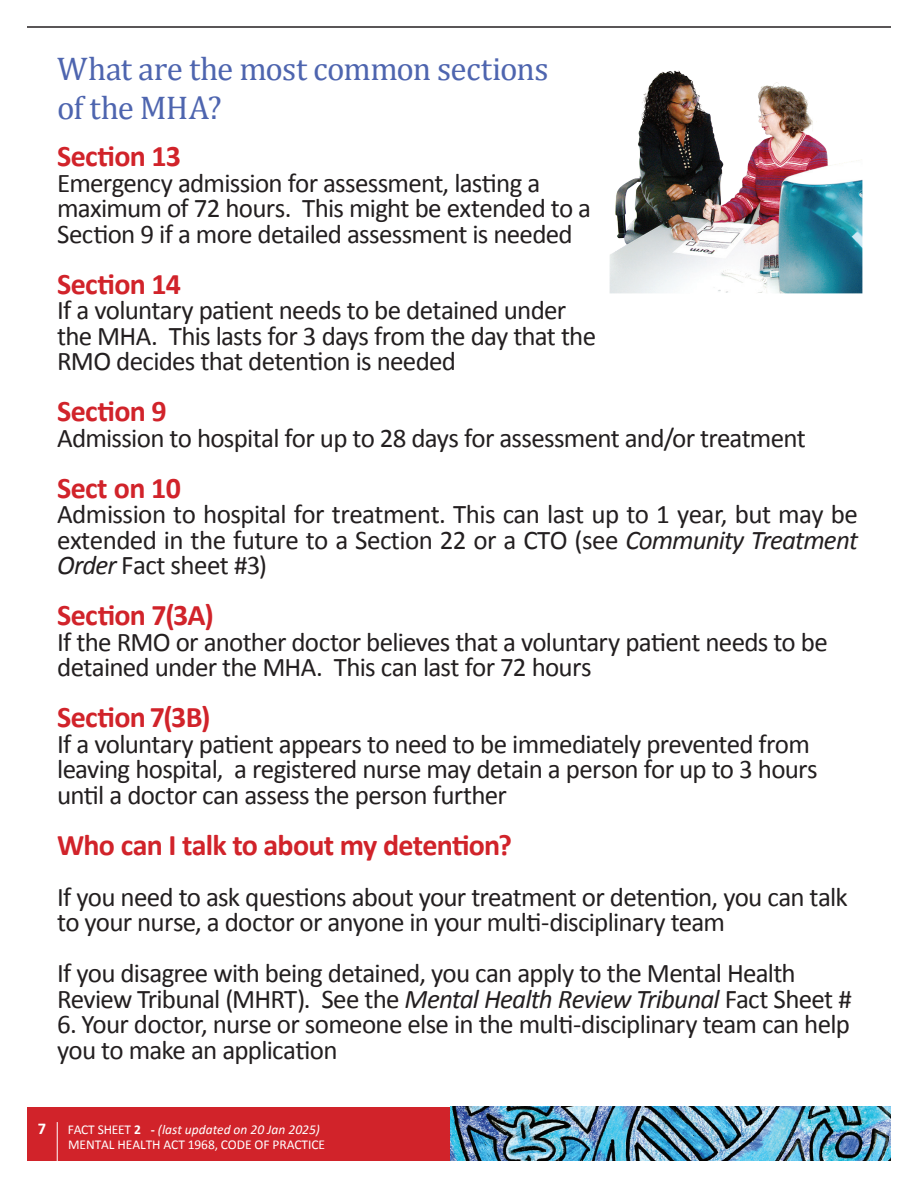
<style>
.page{position:relative;width:918px;height:1188px;background:#fff}
.page>*{position:absolute;margin:0;border:0;box-sizing:border-box;transform-origin:0 0}
.t1{font:33px/39.6px "Cambria";letter-spacing:-.02em;color:#4e65af}
.t2{font:700 30px "Calibri";letter-spacing:-.025em;color:#d1232a}
.t3{font:27px/25.5px "Calibri";letter-spacing:-.025em;color:#231f20}
.t4{font:700 16.5px "Calibri";color:#fff}
.t5{font:13.5px/15.9px "Calibri";letter-spacing:-.005em;color:#fff}
.s1{font-style:italic}
.s2{font-weight:700}
</style>
<div class="page">
<div style="left:27px;top:1107px;width:424px;height:54px;background:#d1232a"></div>
<img style="left:451px;top:1107px;width:440px;height:54px">
<hr style="left:57px;top:1122px;width:1px;height:39px;background:#fff">
<hr style="left:27px;top:26px;width:864px;height:2px;background:#231f20">
<img style="left:609px;top:70px;width:254px;height:224px">
<p class="t1" style="left:57px;top:48px;width:493px">What are the most common sections of the MHA?</p>
<p class="t2" style="left:57px;top:137px;width:125px">Section 13</p>
<p class="t3" style="left:57px;top:170px;width:536px">Emergency admission for assessment, lasting a maximum of 72 hours. This might be extended to a<br>Section 9 if a more detailed assessment is needed</p>
<p class="t2" style="left:57px;top:265px;width:125px">Section 14</p>
<p class="t3" style="left:57px;top:298px;width:540px">If a voluntary patient needs to be detained under the MHA. This lasts for 3 days from the day that the<br>RMO decides that detention is needed</p>
<p class="t2" style="left:57px;top:392px;width:111px">Section 9</p>
<p class="t3" style="left:57px;top:425px;width:750px">Admission to hospital for up to 28 days for assessment and/or treatment</p>
<p class="t2" style="left:57px;top:469px;width:125px">Sect on 10</p>
<p class="t3" style="left:57px;top:502px;width:802px;text-align:justify">Admission to hospital for treatment. This can last up to 1 year, but may be extended in the future to a Section 22 or a CTO (see <span class="s1">Community Treatment Order</span> Fact sheet #3)</p>
<p class="t2" style="left:57px;top:596px;width:158px">Section 7(3A)</p>
<p class="t3" style="left:57px;top:629px;width:772px">If the RMO or another doctor believes that a voluntary patient needs to be detained under the MHA. This can last for 72 hours</p>
<p class="t2" style="left:57px;top:698px;width:155px">Section7(3B)</p>
<p class="t3" style="left:57px;top:731px;width:762px">If a voluntary patient appears to need to be immediately prevented from leaving hospital, a registered nurse may detain a person for up to 3 hours until a doctor can assess the person further</p>
<p class="t2" style="left:57px;top:826px;width:456px">Who can I talk to about my detention?</p>
<p class="t3" style="left:57px;top:884px;width:792px">If you need to ask questions about your treatment or detention, you can talk to your nurse, a doctor or anyone in your multi-disciplinary team</p>
<p class="t3" style="left:57px;top:961px;width:796px">If you disagree with being detained, you can apply to the Mental Health<br>Review Tribunal (MHRT). See the <span class="s1">Mental Health Review Tribunal</span> Fact Sheet #</p>
<p class="t3" style="left:57px;top:1012px;width:794px">6. Your doctor, nurse or someone else in the multi-disciplinary team can help you to make an application</p>
<p class="t4" style="left:38px;top:1118px;width:10px">7</p>
<p class="t5" style="left:68px;top:1121px;width:259px">FACT SHEET <span class="s2">2 -</span> <span class="s1">(last updated on 20 Jan 2025)<br></span>MENTAL HEALTH ACT 1968, CODE OF PRACTICE</p>
</div>
